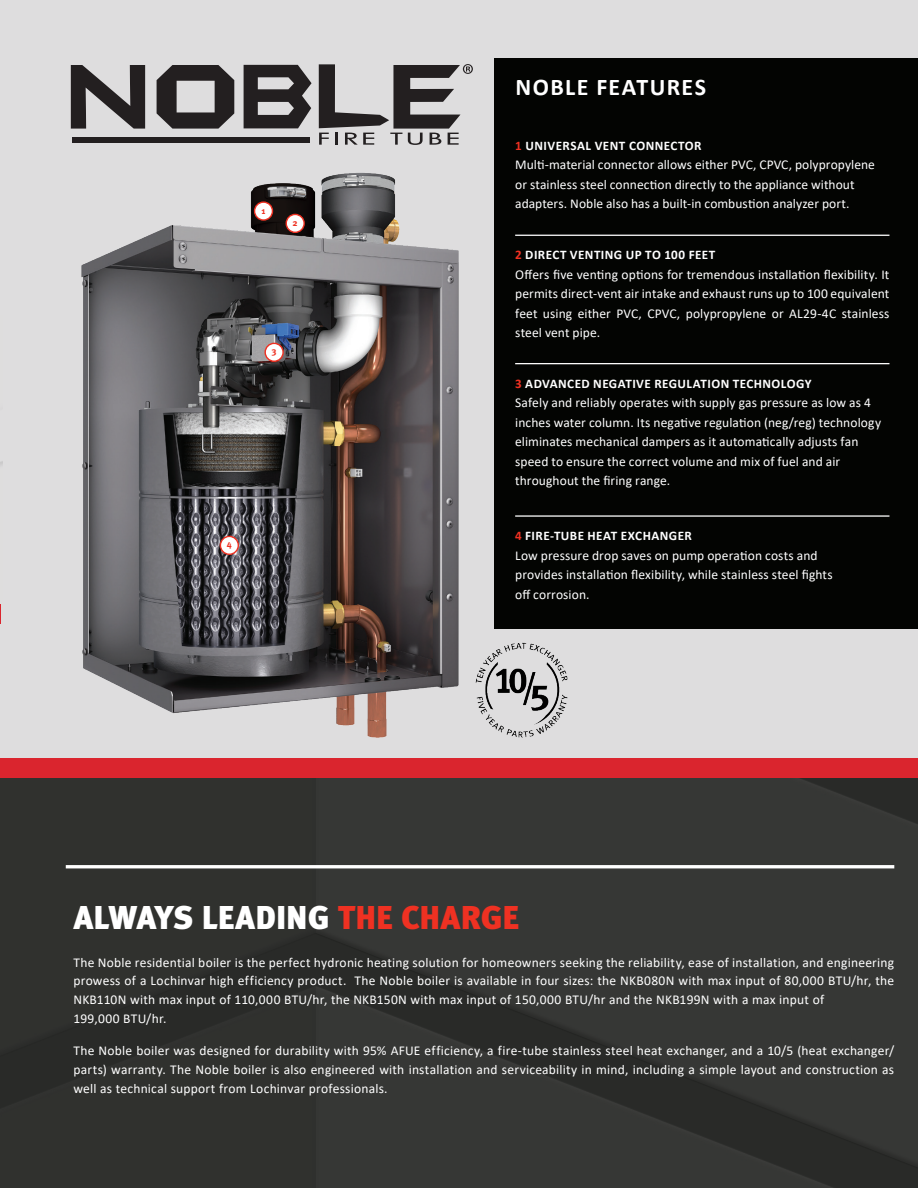
<style>
.page{position:relative;width:918px;height:1188px;background:#deddde}
.page>*{position:absolute;margin:0;border:0;box-sizing:border-box;transform-origin:0 0}
.Back_Bullets_Bold{font:900 33px "Meta Pro";letter-spacing:-.005em;color:#fff}
.Back_Bullets_Bold-2{font:700 24px "Calibri";letter-spacing:.06em;color:#fff}
.Back_Bullets_Bold-3{font:13.5px/19.5px "Calibri";letter-spacing:.005em;color:#fff;text-align:justify}
.Back_Bullets_Bold-4{font:13.5px "Calibri";letter-spacing:.025em;color:#fff}
.Below_Subhead{font:700 13.2px "Calibri";letter-spacing:.03em;color:#fff}
.Subhead__light{font:700 13.2px "Calibri";letter-spacing:.03em;color:#fff}
.Subhead__light-2{font:700 9.15px "Meta Pro";color:#ef3122}
.s1{color:#ef3122}
</style>
<div class="page">
<img style="left:0;top:777px;width:918px;height:411px">
<div style="left:0;top:758px;width:918px;height:19px;background:#da252e"></div>
<hr style="left:0;top:314px;width:1px;height:304px;background:#040503">
<img style="left:0;top:315px;width:2px;height:309px">
<hr style="left:66px;top:865px;width:828px;height:3px;background:#fff">
<svg style="left:71px;top:65px;width:74px;height:64px"></svg>
<svg style="left:157px;top:65px;width:77px;height:64px"></svg>
<svg style="left:244px;top:65px;width:68px;height:63px"></svg>
<svg style="left:319px;top:64px;width:154px;height:81px"></svg>
<div style="left:72px;top:138px;width:238px;height:5px;background:#231f20"></div>
<div style="left:494px;top:58px;width:424px;height:571px;background:#040503"></div>
<hr style="left:515px;top:235px;width:374px;height:1px;background:#fff">
<hr style="left:515px;top:363px;width:374px;height:1px;background:#fff">
<hr style="left:515px;top:515px;width:374px;height:2px;background:#fff">
<img style="left:81px;top:172px;width:378px;height:566px">
<div style="left:255px;top:202px;width:17px;height:18px;background:#fff;border-radius:50%"></div>
<div style="left:254px;top:201px;width:19px;height:20px;border:1px solid #ef3122;border-radius:50%"></div>
<div style="left:286px;top:214px;width:18px;height:18px;background:#fff;border-radius:50%"></div>
<div style="left:286px;top:214px;width:19px;height:19px;border:1px solid #ef3122;border-radius:50%"></div>
<svg style="left:265px;top:343px;width:18px;height:18px"></svg>
<div style="left:264px;top:343px;width:20px;height:19px;border:1px solid #ef3122;border-radius:50%"></div>
<div style="left:220px;top:536px;width:18px;height:18px;background:#fff;border-radius:50%"></div>
<div style="left:220px;top:536px;width:19px;height:19px;border:1px solid #ef3122;border-radius:50%"></div>
<img style="left:475px;top:642px;width:93px;height:96px">
<p class="Subhead__light-2" style="left:262px;top:203px;width:5px">1</p>
<p class="Subhead__light-2" style="left:293px;top:215px;width:7px">2</p>
<p class="Subhead__light-2" style="left:272px;top:344px;width:7px">3</p>
<p class="Subhead__light-2" style="left:227px;top:537px;width:6px">4</p>
<p class="Back_Bullets_Bold-2" style="left:516px;top:70px;width:192px">NOBLE FEATURES</p>
<p class="Subhead__light" style="left:515px;top:136px;width:188px"><span class="s1">1</span> UNIVERSAL VENT CONNECTOR</p>
<p class="Back_Bullets_Bold-3" style="left:515px;top:155px;width:361px;text-align:left">Multi-material connector allows either PVC, CPVC, polypropylene or stainless steel connection directly to the appliance without adapters. Noble also has a built-in combustion analyzer port.</p>
<p class="Below_Subhead" style="left:515px;top:246px;width:202px"><span class="s1">2</span> DIRECT VENTING UP TO 100 FEET</p>
<p class="Back_Bullets_Bold-3" style="left:515px;top:264px;width:376px">Offers five venting options for tremendous installation flexibility. It permits direct-vent air intake and exhaust runs up to 100 equivalent feet using either PVC, CPVC, polypropylene or AL29-4C stainless steel vent pipe.</p>
<p class="Below_Subhead" style="left:515px;top:374px;width:298px"><span class="s1">3</span> ADVANCED NEGATIVE REGULATION TECHNOLOGY</p>
<p class="Back_Bullets_Bold-3" style="left:515px;top:393px;width:367px;text-align:left">Safely and reliably operates with supply gas pressure as low as 4 inches water column. Its negative regulation (neg/reg) technology eliminates mechanical dampers as it automatically adjusts fan speed to ensure the correct volume and mix of fuel and air throughout the firing range.</p>
<p class="Below_Subhead" style="left:515px;top:527px;width:178px"><span class="s1">4</span> FIRE-TUBE HEAT EXCHANGER</p>
<p class="Back_Bullets_Bold-3" style="left:515px;top:545px;width:304px">Low pressure drop saves on pump operation costs and</p>
<p class="Back_Bullets_Bold-3" style="left:515px;top:565px;width:319px">provides installation flexibility, while stainless steel fights</p>
<p class="Back_Bullets_Bold-3" style="left:515px;top:584px;width:76px">off corrosion.</p>
<p class="Back_Bullets_Bold" style="left:73px;top:891px;width:447px">ALWAYS LEADING <span class="s1">THE CHARGE</span></p>
<p class="Back_Bullets_Bold-3" style="left:73px;top:952px;width:822px;line-height:18.8px">The Noble residential boiler is the perfect hydronic heating solution for homeowners seeking the reliability, ease of installation, and engineering prowess of a Lochinvar high efficiency product. The Noble boiler is available in four sizes: the NKB080N with max input of 80,000 BTU/hr, the NKB110N with max input of 110,000 BTU/hr, the NKB150N with max input of 150,000 BTU/hr and the NKB199N with a max input of</p>
<p class="Back_Bullets_Bold-4" style="left:73px;top:1009px;width:95px">199,000 BTU/hr.</p>
<p class="Back_Bullets_Bold-3" style="left:73px;top:1041px;width:822px;line-height:18.8px">The Noble boiler was designed for durability with 95% AFUE efficiency, a fire-tube stainless steel heat exchanger, and a 10/5 (heat exchanger/ parts) warranty. The Noble boiler is also engineered with installation and serviceability in mind, including a simple layout and construction as well as technical support from Lochinvar professionals.</p>
</div>
